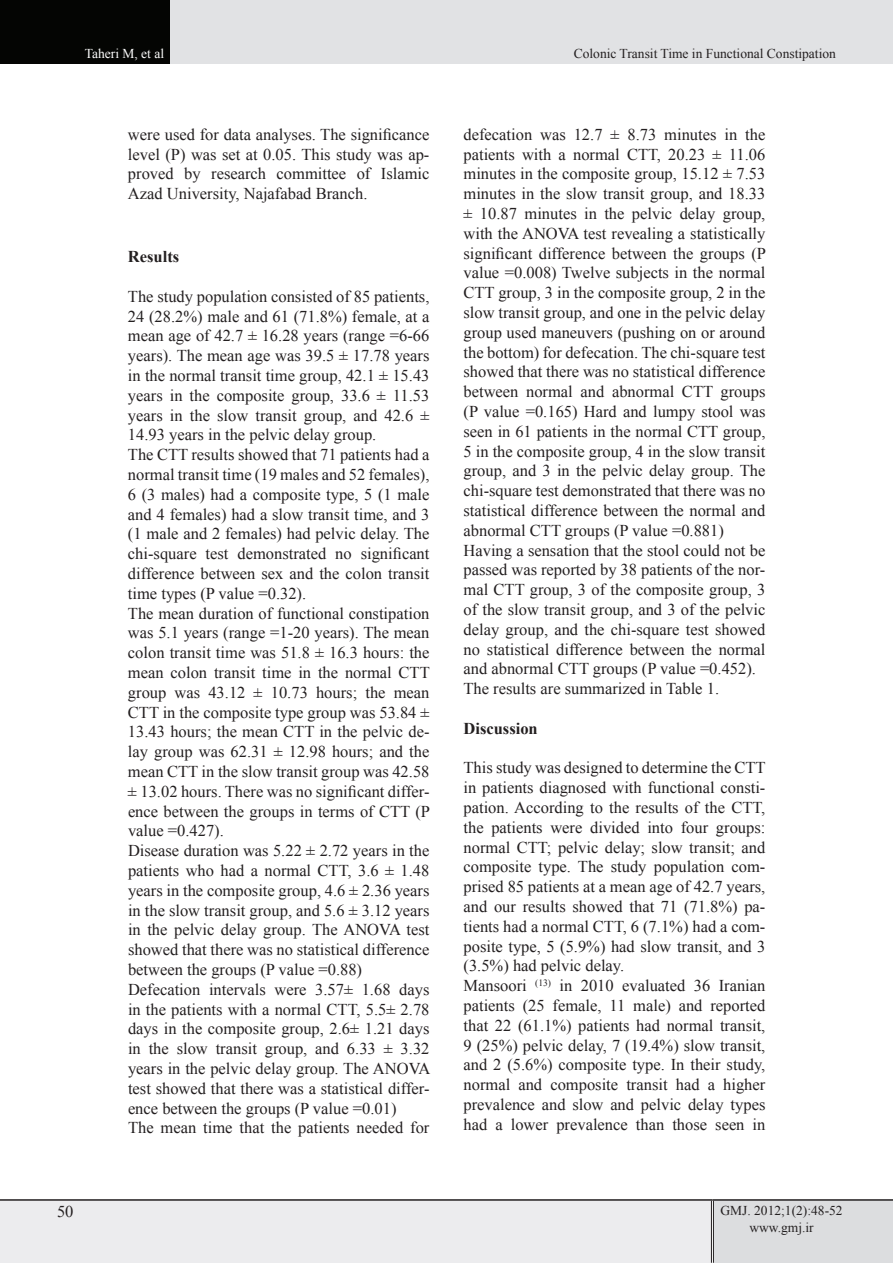
<style>
.page{position:relative;width:893px;height:1263px;background:#fff}
.page>*{position:absolute;margin:0;border:0;box-sizing:border-box;transform-origin:0 0}
.t1{font:16.5px/19.8px "Times New Roman";color:#231f20}
.t2{font:700 16.5px "Times New Roman";color:#231f20}
.t3{font:13.5px/16.2px "Times New Roman";color:#231f20;text-align:center}
.t4{font:13.5px "Times New Roman";color:#fff}
</style>
<div class="page">
<div style="left:0;top:0;width:170px;height:64px;background:#040503"></div>
<div style="left:170px;top:0;width:723px;height:64px;background:#e1e2e4"></div>
<div style="left:0;top:1200px;width:712px;height:63px;background:#ececee"></div>
<div style="left:712px;top:1200px;width:181px;height:63px;background:#dcdddf"></div>
<hr style="left:711px;top:1201px;width:3px;height:62px;background:#fff">
<hr style="left:711px;top:1201px;width:1px;height:62px;background:#231f20">
<hr style="left:713px;top:1201px;width:1px;height:62px;background:#231f20">
<hr style="left:0;top:1199px;width:712px;height:2px;background:#231f20">
<hr style="left:712px;top:1199px;width:181px;height:2px;background:#231f20">
<p class="t4" style="left:85px;top:44px;width:81px">Taheri M, et al</p>
<p class="t3" style="left:574px;top:45px;width:264px">Colonic Transit Time in Functional Constipation</p>
<p class="t1" style="left:128px;top:124px;width:303px;text-align:justify">were used for data analyses. The significance level (P) was set at 0.05. This study was ap&shy;proved by research committee of Islamic Azad University, Najafabad Branch.</p>
<p class="t2" style="left:128px;top:245px;width:53px">Results</p>
<p class="t1" style="left:128px;top:286px;width:304px">The study population consisted of 85 patients, 24 (28.2%) male and 61 (71.8%) female, at a mean age of 42.7 ± 16.28 years (range =6-66 years). The mean age was 39.5 ± 17.78 years in the normal transit time group, 42.1 ± 15.43 years in the composite group, 33.6 ± 11.53 years in the slow transit group, and 42.6 ± 14.93 years in the pelvic delay group.<br>The CTT results showed that 71 patients had a normal transit time (19 males and 52 females), 6 (3 males) had a composite type, 5 (1 male and 4 females) had a slow transit time, and 3 (1 male and 2 females) had pelvic delay. The chi-square test demonstrated no significant difference between sex and the colon transit time types (P value =0.32).<br>The mean duration of functional constipation was 5.1 years (range =1-20 years). The mean colon transit time was 51.8 ± 16.3 hours: the mean colon transit time in the normal CTT group was 43.12 ± 10.73 hours; the mean CTT in the composite type group was 53.84 ± 13.43 hours; the mean CTT in the pelvic de&shy;lay group was 62.31 ± 12.98 hours; and the mean CTT in the slow transit group was 42.58 ± 13.02 hours. There was no significant differ&shy;ence between the groups in terms of CTT (P value =0.427).<br>Disease duration was 5.22 ± 2.72 years in the patients who had a normal CTT, 3.6 ± 1.48 years in the composite group, 4.6 ± 2.36 years in the slow transit group, and 5.6 ± 3.12 years in the pelvic delay group. The ANOVA test showed that there was no statistical difference between the groups (P value =0.88)<br>Defecation intervals were 3.57± 1.68 days in the patients with a normal CTT, 5.5± 2.78 days in the composite group, 2.6± 1.21 days in the slow transit group, and 6.33 ± 3.32 years in the pelvic delay group. The ANOVA test showed that there was a statistical differ&shy;ence between the groups (P value =0.01)<br>The mean time that the patients needed for</p>
<p class="t1" style="left:463px;top:124px;width:304px">defecation was 12.7 ± 8.73 minutes in the patients with a normal CTT, 20.23 ± 11.06 minutes in the composite group, 15.12 ± 7.53 minutes in the slow transit group, and 18.33 ± 10.87 minutes in the pelvic delay group, with the ANOVA test revealing a statistically significant difference between the groups (P value =0.008) Twelve subjects in the normal CTT group, 3 in the composite group, 2 in the slow transit group, and one in the pelvic delay group used maneuvers (pushing on or around the bottom) for defecation. The chi-square test showed that there was no statistical difference between normal and abnormal CTT groups (P value =0.165) Hard and lumpy stool was seen in 61 patients in the normal CTT group, 5 in the composite group, 4 in the slow transit group, and 3 in the pelvic delay group. The chi-square test demonstrated that there was no statistical difference between the normal and abnormal CTT groups (P value =0.881)<br>Having a sensation that the stool could not be passed was reported by 38 patients of the nor&shy;mal CTT group, 3 of the composite group, 3 of the slow transit group, and 3 of the pelvic delay group, and the chi-square test showed no statistical difference between the normal and abnormal CTT groups (P value =0.452).<br>The results are summarized in Table 1.</p>
<p class="t2" style="left:463px;top:717px;width:76px">Discussion</p>
<p class="t1" style="left:463px;top:758px;width:304px">This study was designed to determine the CTT in patients diagnosed with functional consti&shy;pation. According to the results of the CTT, the patients were divided into four groups: normal CTT; pelvic delay; slow transit; and composite type. The study population com&shy;prised 85 patients at a mean age of 42.7 years, and our results showed that 71 (71.8%) pa&shy;tients had a normal CTT, 6 (7.1%) had a com&shy;posite type, 5 (5.9%) had slow transit, and 3 (3.5%) had pelvic delay.<br>Mansoori <sup>(13)</sup> in 2010 evaluated 36 Iranian patients (25 female, 11 male) and reported that 22 (61.1%) patients had normal transit, 9 (25%) pelvic delay, 7 (19.4%) slow transit, and 2 (5.6%) composite type. In their study, normal and composite transit had a higher prevalence and slow and pelvic delay types had a lower prevalence than those seen in</p>
<p class="t1" style="left:57px;top:1202px;width:18px">50</p>
<p class="t3" style="left:720px;top:1202px;width:124px">GMJ. 2012;1(2):48-52 www.gmj.ir</p>
</div>
